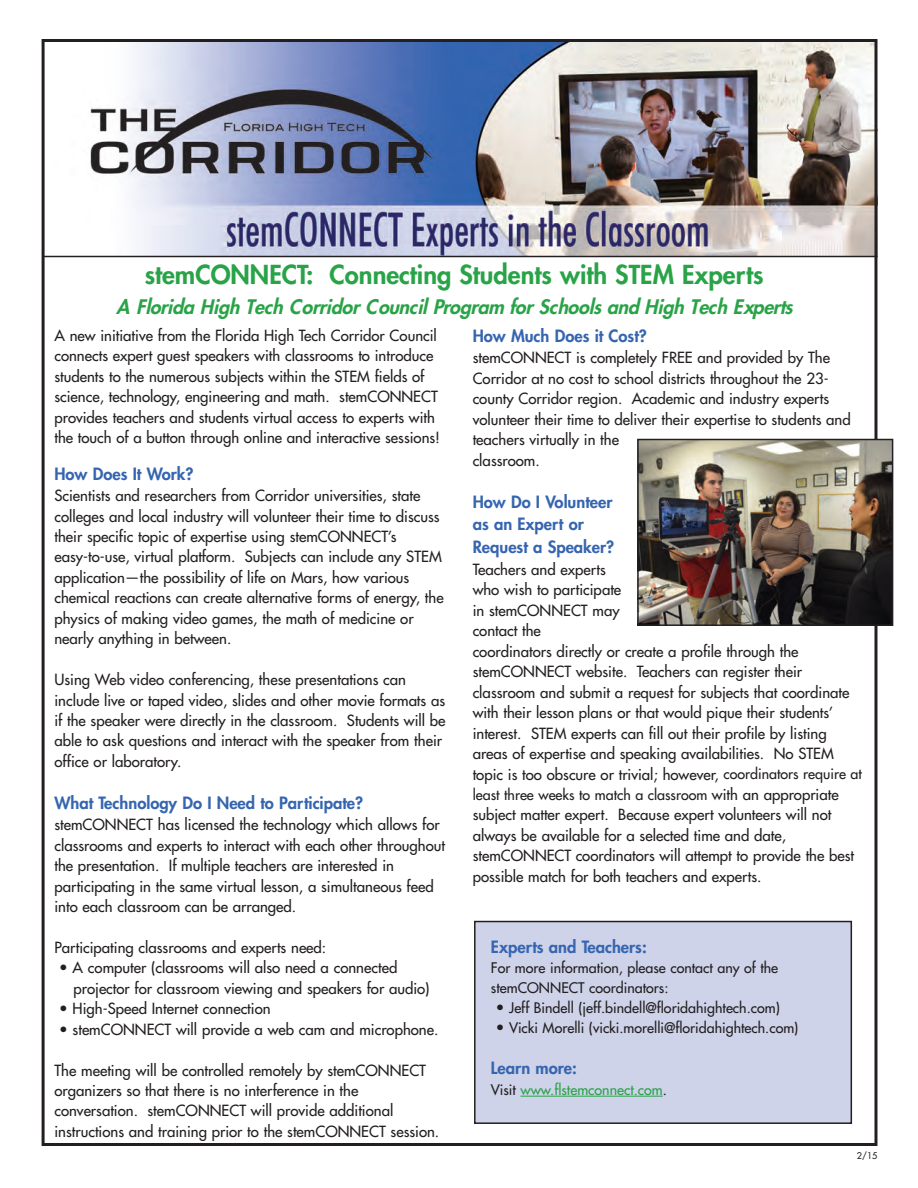
<style>
.page{position:relative;width:918px;height:1188px;background:#fff}
.page>*{position:absolute;margin:0;border:0;box-sizing:border-box;transform-origin:0 0}
.t1{font:800 25.5px "Futura";color:#29a347}
.t2{font:italic 800 19.5px "Futura";color:#29a347}
.t3{font:800 16.5px/22.8px "Futura";color:#3665b0}
.t4{font:15px/20.4px "Futura";color:#231f20}
.t5{font:14.25px/19.4px "Futura";color:#231f20}
.t6{font:14.25px "Futura";color:#29a347}
.t7{font:9px "Futura";color:#231f20}
.s1{font-size:14.25px}
.s2{font-size:15px}
.s3{color:#231f20}
</style>
<div class="page">
<img style="left:46px;top:40px;width:832px;height:216px">
<hr style="left:42px;top:256px;width:835px;height:1px;background:#231f20">
<img style="left:640px;top:442px;width:250px;height:181px">
<div style="left:637px;top:439px;width:256px;height:187px;border:2px solid #231f20"></div>
<div style="left:475px;top:922px;width:376px;height:201px;background:#ced3ea"></div>
<div style="left:474px;top:921px;width:378px;height:203px;border:2px solid #231f20"></div>
<hr style="left:520px;top:1096px;width:143px;height:1px;background:#29a347">
<h1 class="t1" style="left:145px;top:263px;width:620px">stemCONNECT: Connecting Students with STEM Experts</h1>
<h2 class="t2" style="left:116px;top:298px;width:682px">A Florida High Tech Corridor Council Program for Schools and High Tech Experts</h2>
<p class="t4" style="left:54px;top:326px;width:387px">A new initiative from the Florida High Tech Corridor Council connects expert guest speakers with classrooms to introduce students to the numerous subjects within the STEM fields of science, technology, engineering and math. stemCONNECT provides teachers and students virtual access to experts with the touch of a button through online and interactive sessions!</p>
<p class="t3" style="left:54px;top:464px;width:141px">How Does It Work?</p>
<p class="t4" style="left:54px;top:486px;width:391px">Scientists and researchers from Corridor universities, state colleges and local industry will volunteer their time to discuss their specific topic of expertise using stemCONNECT’s easy-to-use, virtual platform. Subjects can include any STEM application—the possibility of life on Mars, how various chemical reactions can create alternative forms of energy, the physics of making video games, the math of medicine or nearly anything in between.</p>
<p class="t4" style="left:54px;top:670px;width:393px">Using Web video conferencing, these presentations can include live or taped video, slides and other movie formats as if the speaker were directly in the classroom. Students will be able to ask questions and interact with the speaker from their office or laboratory.</p>
<p class="t3" style="left:54px;top:793px;width:310px">What Technology Do I Need to Participate?</p>
<p class="t4" style="left:54px;top:816px;width:392px">stemCONNECT has licensed the technology which allows for classrooms and experts to interact with each other throughout the presentation. If multiple teachers are interested in participating in the same virtual lesson, a simultaneous feed into each classroom can be arranged.</p>
<p class="t4" style="left:54px;top:938px;width:273px">Participating classrooms and experts need:</p>
<p class="t4" style="left:73px;top:959px;width:358px;text-indent:-14px">• A computer (classrooms will also need a connected projector for classroom viewing and speakers for audio)</p>
<p class="t4" style="left:59px;top:1000px;width:213px">• High-Speed Internet connection</p>
<p class="t4" style="left:59px;top:1020px;width:381px">• stemCONNECT will provide a web cam and microphone.</p>
<p class="t4" style="left:54px;top:1061px;width:386px">The meeting will be controlled remotely by stemCONNECT organizers so that there is no interference in the conversation. stemCONNECT will provide additional instructions and training prior to the stemCONNECT session.</p>
<p class="t3" style="left:473px;top:326px;width:176px">How Much Does it Cost?</p>
<p class="t4" style="left:473px;top:349px;width:380px">stemCONNECT is completely FREE and provided by The Corridor at no cost to school districts throughout the 23- county Corridor region. Academic and industry experts volunteer their time to deliver their expertise to students and teachers virtually in the<br>classroom.</p>
<p class="t3" style="left:473px;top:492px;width:143px">How Do I Volunteer as an Expert or<br>Request a Speaker?</p>
<p class="t4" style="left:473px;top:560px;width:391px">Teachers and experts<br>who wish to participate<br>in stemCONNECT may<br>contact the<br>coordinators directly or create a profile through the stemCONNECT website. Teachers can register their classroom and submit a request for subjects that coordinate with their lesson plans or that would pique their students’ interest. STEM experts can fill out their profile by listing areas of expertise and speaking availabilities. No STEM topic is too obscure or trivial; however, <span class="s1">coordinators require at</span></p>
<p class="t5" style="left:473px;top:786px;width:368px">least three weeks to match a classroom <span class="s2">with an appropriate</span></p>
<p class="t4" style="left:473px;top:806px;width:383px">subject matter expert. Because expert volunteers will not always be available for a selected time and date, stemCONNECT coordinators will attempt to provide the best possible match for both teachers and experts.</p>
<p class="t3" style="left:491px;top:936px;width:157px">Experts and Teachers:</p>
<p class="t5" style="left:491px;top:959px;width:289px">For more information, please contact any of the stemCONNECT coordinators:</p>
<p class="t5" style="left:496px;top:999px;width:286px"><span class="s2">•</span> Jeff Bindell (jeff.bindell@floridahightech.com)</p>
<p class="t5" style="left:496px;top:1019px;width:304px"><span class="s2">•</span> Vicki Morelli (vicki.morelli@floridahightech.com)</p>
<p class="t3" style="left:491px;top:1058px;width:87px">Learn more:</p>
<p class="t6" style="left:491px;top:1082px;width:177px"><span class="s3">Visit</span> www.flstemconnect.com<span class="s3">.</span></p>
<p class="t7" style="left:857px;top:1151px;width:22px">2/15</p>
</div>
